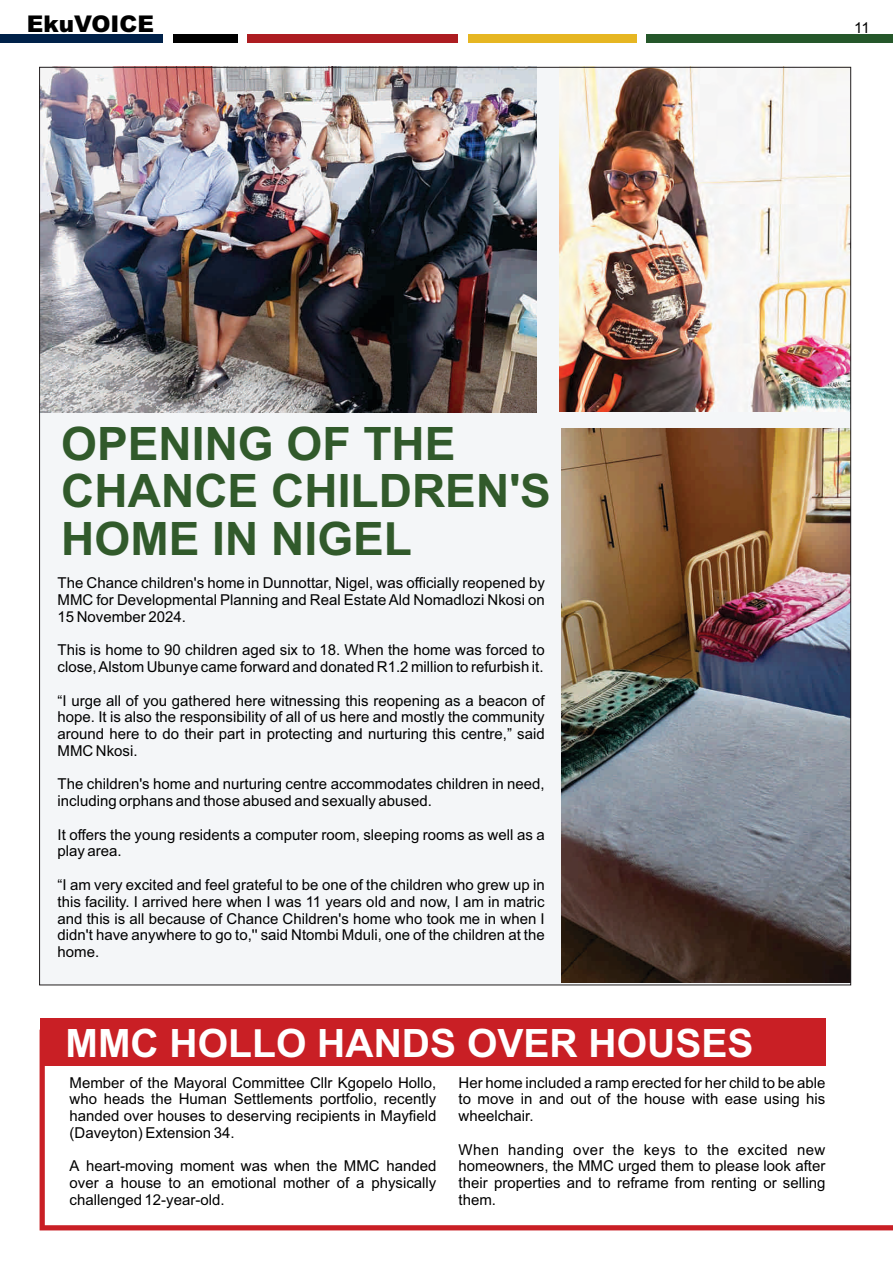
<style>
.page{position:relative;width:893px;height:1263px;background:#fff}
.page>*{position:absolute;margin:0;border:0;box-sizing:border-box;transform-origin:0 0}
.t1{font:700 46.05px/47.4px "Arial";color:#315a2b}
.t2{font:700 39px "Arial";color:#fff}
.t3{font:900 23.1px "Arial";color:#000}
.t4{font:15px/16.8px "Arial";color:#000;text-align:justify}
</style>
<div class="page">
<div style="left:173px;top:34px;width:64px;height:9px;background:#000"></div>
<div style="left:0;top:34px;width:163px;height:9px;background:#002149"></div>
<div style="left:247px;top:34px;width:211px;height:9px;background:#ad1d21"></div>
<div style="left:468px;top:34px;width:168px;height:9px;background:#e6b622"></div>
<div style="left:647px;top:34px;width:246px;height:9px;background:#25572a"></div>
<div style="left:40px;top:67px;width:811px;height:918px;background:#f4f6f8"></div>
<img style="left:41px;top:69px;width:495px;height:343px">
<img style="left:559px;top:66px;width:292px;height:346px">
<img style="left:561px;top:429px;width:288px;height:554px">
<div style="left:40px;top:1018px;width:785px;height:47px;background:#c91f25"></div>
<svg style="left:40px;top:1030px;width:853px;height:200px"></svg>
<h3 class="t3" style="left:27px;top:16px;width:129px">EkuVOICE</h3>
<p class="t4" style="left:854px;top:20px;width:17px">11</p>
<h1 class="t1" style="left:61px;top:424px;width:491px">OPENING OF THE<br>CHANCE CHILDREN'S<br>HOME IN NIGEL</h1>
<p class="t4" style="left:58px;top:576px;width:489px">The Chance children's home in Dunnottar, Nigel, was officially reopened by MMC for Developmental Planning and Real Estate Ald Nomadlozi Nkosi on 15 November 2024.</p>
<p class="t4" style="left:58px;top:643px;width:489px">This is home to 90 children aged six to 18. When the home was forced to close, Alstom Ubunye came forward and donated R1.2 million to refurbish it.</p>
<p class="t4" style="left:58px;top:693px;width:489px">“I urge all of you gathered here witnessing this reopening as a beacon of hope. It is also the responsibility of all of us here and mostly the community around here to do their part in protecting and nurturing this centre,” said MMC Nkosi.</p>
<p class="t4" style="left:58px;top:777px;width:489px">The children's home and nurturing centre accommodates children in need, including orphans and those abused and sexually abused.</p>
<p class="t4" style="left:58px;top:827px;width:489px">It offers the young residents a computer room, sleeping rooms as well as a play area.</p>
<p class="t4" style="left:57px;top:878px;width:489px">“I am very excited and feel grateful to be one of the children who grew up in this facility. I arrived here when I was 11 years old and now, I am in matric and this is all because of Chance Children's home who took me in when I didn't have anywhere to go to,'' said Ntombi Mduli, one of the children at the home.</p>
<h2 class="t2" style="left:65px;top:1029px;width:690px">MMC HOLLO HANDS OVER HOUSES</h2>
<p class="t4" style="left:70px;top:1075px;width:368px">Member of the Mayoral Committee Cllr Kgopelo Hollo, who heads the Human Settlements portfolio, recently handed over houses to deserving recipients in Mayfield (Daveyton) Extension 34.</p>
<p class="t4" style="left:70px;top:1159px;width:368px">A heart-moving moment was when the MMC handed over a house to an emotional mother of a physically challenged 12-year-old.</p>
<p class="t4" style="left:459px;top:1075px;width:368px">Her home included a ramp erected for her child to be able to move in and out of the house with ease using his wheelchair.</p>
<p class="t4" style="left:459px;top:1142px;width:368px">When handing over the keys to the excited new homeowners, the MMC urged them to please look after their properties and to reframe from renting or selling them.</p>
</div>
